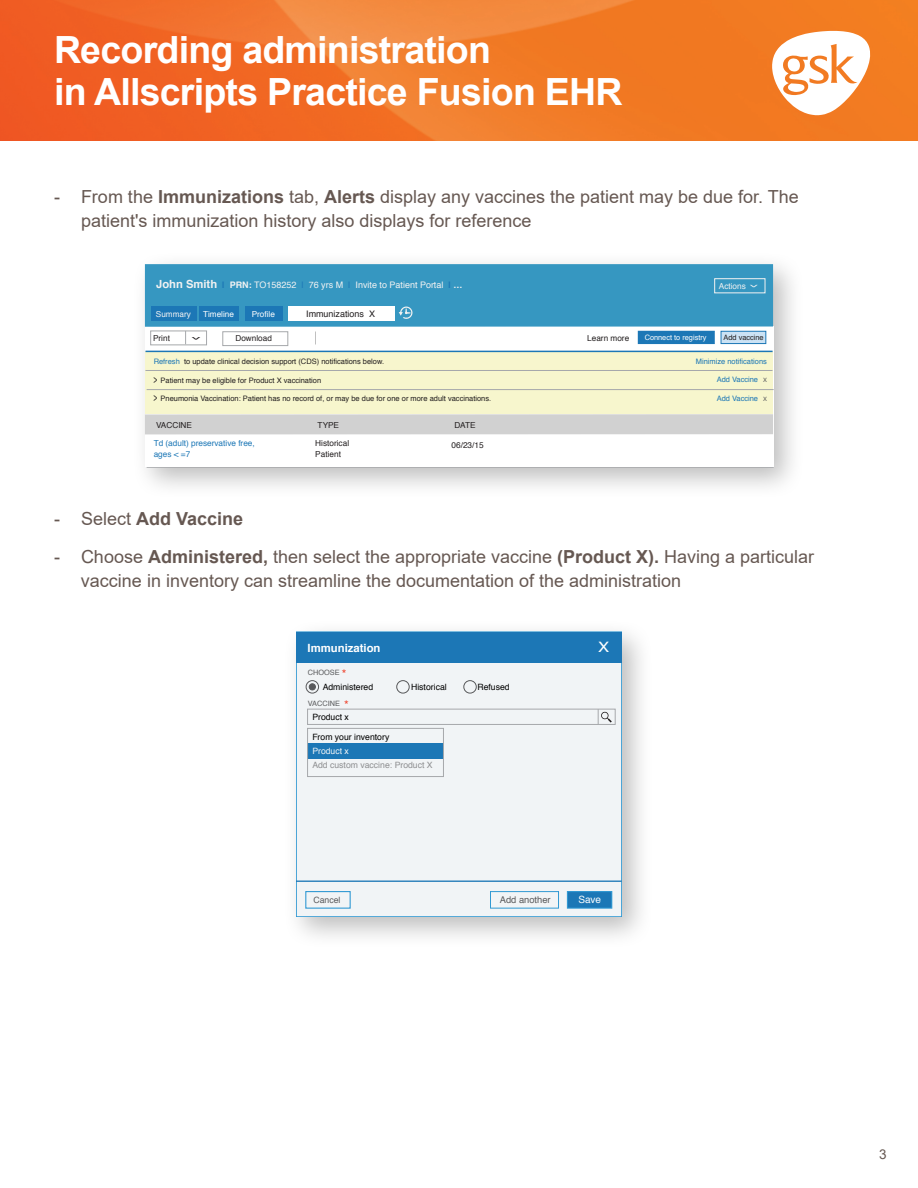
<style>
.page{position:relative;width:918px;height:1188px;background:#fff}
.page>*{position:absolute;margin:0;border:0;box-sizing:border-box;transform-origin:0 0}
.t1{font:700 37.5px/42px "Arial";letter-spacing:-.02em;color:#fff}
.t2{font:18px/24px "Arial";color:#665852}
.t3{font:700 18px "Arial";color:#665852}
.t4{font:14.4px "Helvetica";color:#fff;scale:1.16 1}
.t5{font:13.5px "Arial";color:#665852}
.t6{font:700 11.4px "Helvetica";color:#fff}
.t7{font:10.05px "Helvetica";color:#fff}
.t8{font:9.3px "Helvetica";color:#58595b}
.t9{font:9px "Helvetica";color:#f2f2f2}
.t10{font:9px "Helvetica";color:#231f20}
.t11{font:8.7px "Helvetica";color:#000}
.t12{font:8.7px "Helvetica";color:#8e8f91}
.t13{font:8.7px "Helvetica";color:#f1f4f6}
.t14{font:8.7px "Helvetica";color:#58595b}
.t15{font:8.25px/10.5px "Helvetica";color:#231f20}
.t16{font:8.25px/10.5px "Helvetica";color:#1c77b6}
.t17{font:8.25px "Helvetica";color:#fff}
.t18{font:8.25px "Helvetica";color:#f2f2f2}
.t19{font:7.5px "Helvetica";color:#231f20}
.t20{font:7.5px "Helvetica";color:#1c77b6}
.t21{font:7.35px "Helvetica";color:#fff}
.t22{font:7.35px "Helvetica";color:#58595b}
.t23{font:7.35px "Helvetica";color:#231f20}
.t24{font:6.45px "Helvetica";color:#231f20;scale:3.13 1}
.t25{font:5.85px "Helvetica";color:#f2f2f2;scale:3.12 1}
.s1{font-weight:700}
.s2{font-weight:700;font-size:11.25px}
.s3{font-weight:700;color:#1c77b6}
.s4{color:#1c77b6}
.s5{font-size:11.25px}
.s6{font-size:5.85px;color:#58595b}
.s7{font-weight:400}
.s8{font-size:12px;color:#ef442e}
</style>
<div class="page">
<img style="left:0;top:0;width:918px;height:140px">
<svg style="left:772px;top:31px;width:98px;height:84px"></svg>
<div style="left:132px;top:251px;width:674px;height:249px;background:#000;opacity:.26"></div>
<div style="left:145px;top:327px;width:628px;height:140px;background:#fff"></div>
<div style="left:145px;top:264px;width:628px;height:63px;background:#3697c1"></div>
<div style="left:145px;top:414px;width:628px;height:20px;background:#d1d1d1"></div>
<div style="left:146px;top:351px;width:627px;height:62px;background:#f7f6cd"></div>
<div style="left:151px;top:306px;width:45px;height:15px;background:#1c77b6"></div>
<div style="left:199px;top:306px;width:40px;height:15px;background:#1c77b6"></div>
<div style="left:245px;top:306px;width:38px;height:15px;background:#1c77b6"></div>
<div style="left:289px;top:306px;width:106px;height:15px;background:#fff"></div>
<hr style="left:146px;top:351px;width:627px;height:1px;background:#1c77b6">
<svg style="left:399px;top:307px;width:13px;height:12px"></svg>
<div style="left:150px;top:331px;width:57px;height:14px;border:1px solid #a6a8ab"></div>
<div style="left:222px;top:331px;width:66px;height:15px;border:1px solid #a6a8ab"></div>
<hr style="left:145px;top:370px;width:628px;height:1px;background:#a6a8ab">
<hr style="left:147px;top:389px;width:626px;height:1px;background:#a6a8ab">
<div style="left:721px;top:331px;width:45px;height:13px;background:#cbe2f4"></div>
<div style="left:721px;top:331px;width:45px;height:13px;border:1px solid #1c77b6"></div>
<div style="left:638px;top:331px;width:76px;height:13px;background:#1c77b6"></div>
<div style="left:714px;top:278px;width:51px;height:15px;border:1px solid #f2f2f2"></div>
<svg style="left:185px;top:331px;width:1px;height:13px"></svg>
<div style="left:283px;top:618px;width:371px;height:331px;background:#000;opacity:.26"></div>
<div style="left:296px;top:632px;width:326px;height:285px;background:#f1f4f6"></div>
<div style="left:296px;top:632px;width:326px;height:30px;background:#1c77b6"></div>
<div style="left:307px;top:744px;width:136px;height:15px;background:#1c77b6"></div>
<div style="left:307px;top:728px;width:137px;height:49px;border:1px solid #a6a8ab"></div>
<div style="left:307px;top:709px;width:309px;height:16px;border:1px solid #a6a8ab"></div>
<svg style="left:598px;top:709px;width:14px;height:15px"></svg>
<hr style="left:296px;top:881px;width:326px;height:1px;background:#1c77b6">
<div style="left:305px;top:891px;width:46px;height:18px;border:1px solid #3199d3"></div>
<div style="left:567px;top:892px;width:45px;height:16px;background:#1c77b6"></div>
<div style="left:567px;top:891px;width:45px;height:18px;border:1px solid #3199d3"></div>
<div style="left:490px;top:891px;width:69px;height:17px;border:1px solid #3199d3"></div>
<div style="left:306px;top:680px;width:13px;height:13px;border:1px solid #58595b;border-radius:50%"></div>
<div style="left:396px;top:680px;width:14px;height:13px;border:1px solid #58595b;border-radius:50%"></div>
<div style="left:463px;top:680px;width:14px;height:13px;border:1px solid #58595b;border-radius:50%"></div>
<svg style="left:309px;top:684px;width:6px;height:6px"></svg>
<div style="left:309px;top:684px;width:7px;height:6px;border:1px solid #58595b;border-radius:50%"></div>
<h1 class="t1" style="left:54px;top:29px;width:570px">Recording administration<br>in Allscripts Practice Fusion EHR</h1>
<p class="t2" style="left:81px;top:184px;width:719px;text-indent:-27px">- From the <span class="s1">Immunizations</span> tab, <span class="s1">Alerts</span> display any vaccines the patient may be due for. The patient's immunization history also displays for reference</p>
<p class="t9" style="left:156px;top:278px;width:308px"><span class="s2">John Smith</span> <span class="s3">|</span> <span class="s1">PRN:</span> TO158252 <span class="s4">|</span> 76 yrs M <span class="s4">|</span> Invite to Patient Portal <span class="s3">|</span> <span class="s1">…</span></p>
<p class="t10" style="left:306px;top:307px;width:70px">Immunizations X</p>
<p class="t18" style="left:156px;top:308px;width:37px">Summary</p>
<p class="t17" style="left:203px;top:308px;width:32px">Timeline</p>
<p class="t17" style="left:252px;top:308px;width:25px">Profile</p>
<p class="t15" style="left:153px;top:333px;width:18px">Print</p>
<p class="t15" style="left:236px;top:333px;width:38px">Download</p>
<p class="t15" style="left:587px;top:333px;width:43px">Learn more</p>
<p class="t24" style="left:201px;top:342px;width:5px;rotate:-180deg">^</p>
<p class="t19" style="left:154px;top:355px;width:232px"><span class="s4">Refresh</span> to update clinical decision support (CDS) notifications below.</p>
<p class="t19" style="left:154px;top:374px;width:169px"><span class="s5">&gt;</span> Patient may be eligible for Product X vaccination</p>
<p class="t19" style="left:154px;top:392px;width:339px"><span class="s5">&gt;</span> Pneumonia Vaccination: Patient has no record of, or may be due for one or more adult vaccinations.</p>
<p class="t16" style="left:154px;top:438px;width:103px">Td (adult) preservative free, ages &lt; =7</p>
<p class="t15" style="left:315px;top:438px;width:35px">Historical<br>Patient</p>
<p class="t15" style="left:452px;top:440px;width:34px">06/23/15</p>
<p class="t15" style="left:156px;top:420px;width:37px">VACCINE</p>
<p class="t15" style="left:318px;top:420px;width:23px">TYPE</p>
<p class="t15" style="left:454px;top:420px;width:23px">DATE</p>
<p class="t18" style="left:719px;top:279px;width:29px">Actions</p>
<p class="t25" style="left:759px;top:290px;width:4px;rotate:-180deg">^</p>
<p class="t21" style="left:645px;top:332px;width:63px">Connect to registry</p>
<p class="t23" style="left:724px;top:332px;width:42px">Add vaccine</p>
<p class="t20" style="left:696px;top:355px;width:73px">Minimize notifications</p>
<p class="t20" style="left:717px;top:374px;width:52px">Add Vaccine <span class="s6">X</span></p>
<p class="t20" style="left:717px;top:393px;width:52px">Add Vaccine <span class="s6">X</span></p>
<p class="t3" style="left:54px;top:506px;width:191px"><span class="s7">- Select</span> Add Vaccine</p>
<p class="t2" style="left:81px;top:544px;width:735px;text-indent:-27px">- Choose <span class="s1">Administered,</span> then select the appropriate vaccine <span class="s1">(Product X).</span> Having a particular vaccine in inventory can streamline the documentation of the administration</p>
<p class="t6" style="left:308px;top:639px;width:75px">Immunization</p>
<p class="t4" style="left:598px;top:636px;width:11px">X</p>
<p class="t22" style="left:308px;top:667px;width:40px">CHOOSE <span class="s8">*</span></p>
<p class="t11" style="left:312px;top:710px;width:38px">Product x</p>
<p class="t11" style="left:312px;top:731px;width:79px">From your inventory</p>
<p class="t13" style="left:312px;top:745px;width:38px">Product x</p>
<p class="t12" style="left:312px;top:759px;width:122px">Add custom vaccine: Product X</p>
<p class="t11" style="left:323px;top:680px;width:52px">Administered</p>
<p class="t11" style="left:411px;top:680px;width:37px">Historical</p>
<p class="t11" style="left:477px;top:680px;width:34px">Refused</p>
<p class="t22" style="left:308px;top:697px;width:42px">VACCINE <span class="s8">*</span></p>
<p class="t14" style="left:313px;top:893px;width:28px">Cancel</p>
<p class="t8" style="left:500px;top:893px;width:52px">Add another</p>
<p class="t7" style="left:578px;top:892px;width:24px">Save</p>
<p class="t5" style="left:879px;top:1145px;width:9px">3</p>
</div>
